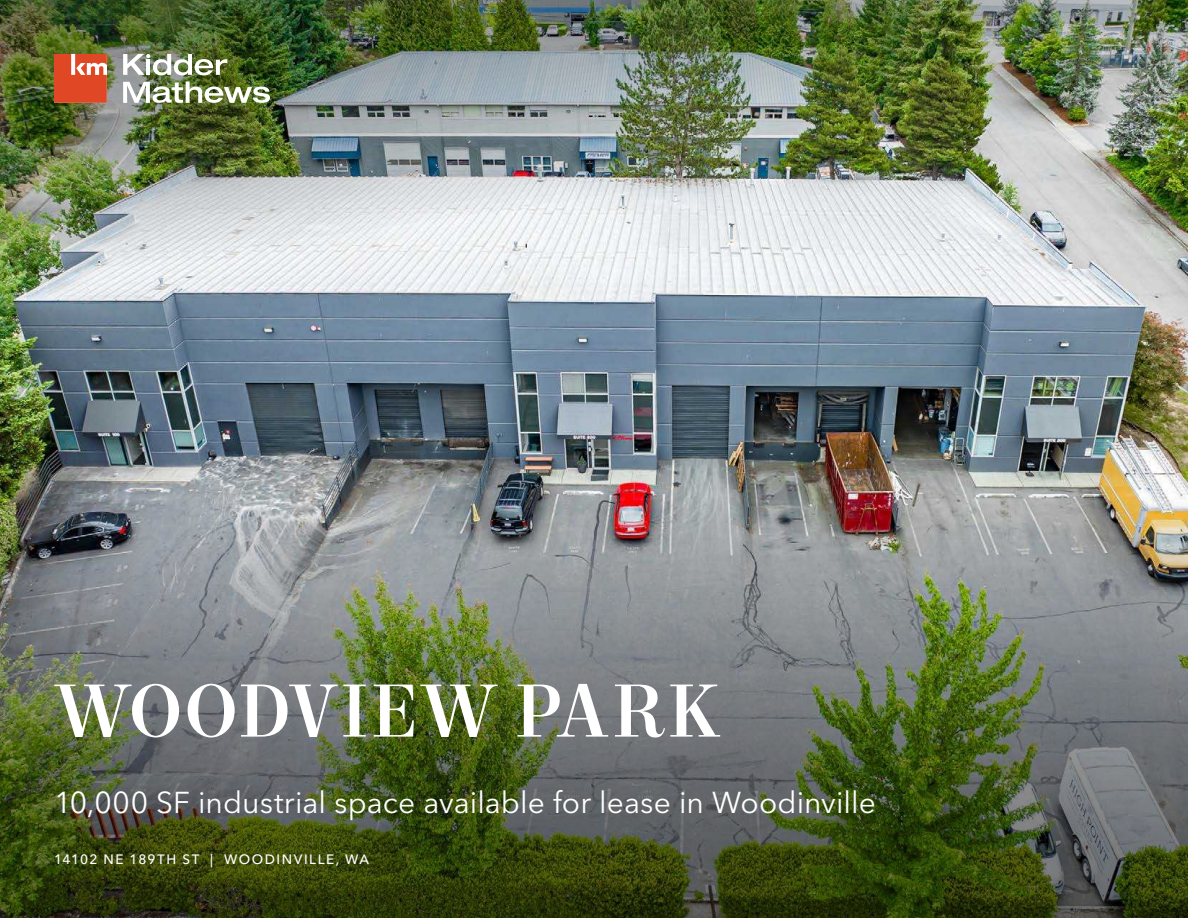
<style>
.page{position:relative;width:1188px;height:918px;background:#fff}
.page>*{position:absolute;margin:0;border:0;box-sizing:border-box;transform-origin:0 0}
.Headline_-_Large_-_A{font:500 75px "Mort Modern 09";letter-spacing:.015em;color:#fff}
.Callout_Text_-_White{font:30px "Avenir Next LT Pro";color:#fff}
.Property_Address_-_W{font:500 13.5px "Avenir Next LT Pro";letter-spacing:.115em;color:#fff}
</style>
<div class="page">
<img style="left:0;top:530px;width:1188px;height:388px">
<img style="left:0;top:0;width:1188px;height:530px">
<img style="left:123px;top:81px;width:147px;height:22px">
<svg style="left:123px;top:54px;width:104px;height:21px"></svg>
<svg style="left:54px;top:54px;width:53px;height:49px;background:#e35d3e"></svg>
<p class="Headline_-_Large_-_A" style="left:54px;top:664px;width:667px">WOODVIEW PARK</p>
<p class="Callout_Text_-_White" style="left:54px;top:785px;width:823px">10,000 SF industrial space available for lease in Woodinville</p>
<p class="Property_Address_-_W" style="left:54px;top:851px;width:317px">14102 NE 189TH ST | WOODINVILLE, WA</p>
</div>
